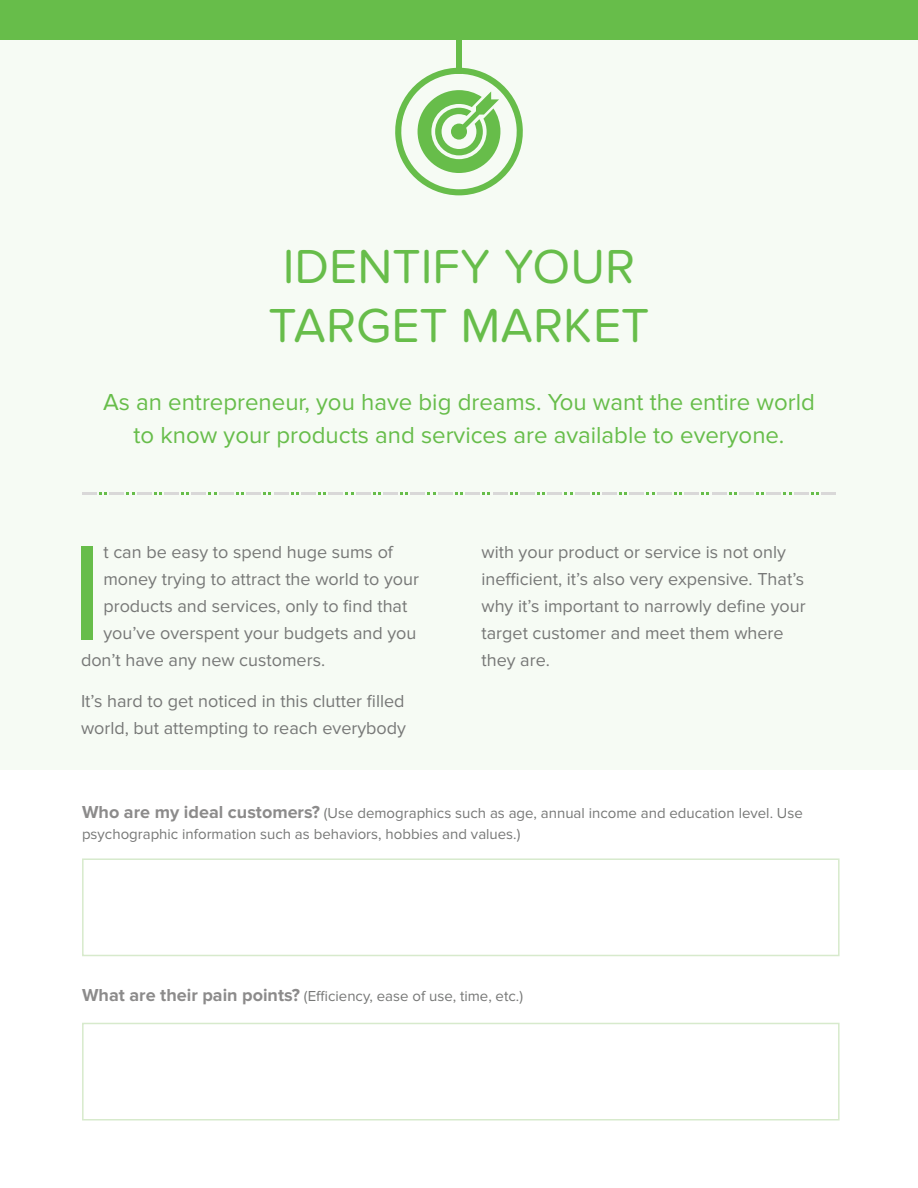
<style>
.page{position:relative;width:918px;height:1188px;background:#fff}
.page>*{position:absolute;margin:0;border:0;box-sizing:border-box;transform-origin:0 0}
.Paragraph_Style{font:139.5px "Proxima Nova";color:#67bd4a}
.Section_Title{font:49.5px/59.4px "Proxima Nova Soft";color:#67bd4a}
.Paragraph_Style-2{font:24px/33px "Proxima Nova";color:#67bd4a;text-align:center}
.Paragraph_Style-3{font:18px/27px "Proxima Nova";color:#777877}
.Paragraph_Style-4{font:15px/21px "Proxima Nova";color:#777877}
.s1{font-weight:700;font-size:18px;color:#8c8b8b}
</style>
<div class="page">
<div style="left:0;top:30px;width:918px;height:740px;background:#f6fbf4"></div>
<svg style="left:82px;top:493px;width:754px;height:2px"></svg>
<svg style="left:395px;top:68px;width:128px;height:127px"></svg>
<div style="left:456px;top:0;width:6px;height:74px;background:#67bd4a"></div>
<div style="left:0;top:0;width:918px;height:39px;background:#67bd4a"></div>
<div style="left:82px;top:858px;width:758px;height:98px;border:2px solid #d7eacc"></div>
<div style="left:82px;top:1023px;width:758px;height:97px;border:2px solid #d7eacc"></div>
<p class="Section_Title" style="left:269px;top:237px;width:382px">IDENTIFY YOUR<br>TARGET MARKET</p>
<p class="Paragraph_Style-2" style="left:103px;top:386px;width:713px">As an entrepreneur, you have big dreams. You want the entire world to know your products and services are available to everyone.</p>
<p class="Paragraph_Style" style="left:70px;top:513px;width:35px">I</p>
<p class="Paragraph_Style-3" style="left:103px;top:539px;width:291px">t can be easy to spend huge sums of</p>
<p class="Paragraph_Style-3" style="left:103px;top:566px;width:317px">money trying to attract the world to your</p>
<p class="Paragraph_Style-3" style="left:103px;top:593px;width:305px">products and services, only to find that</p>
<p class="Paragraph_Style-3" style="left:103px;top:620px;width:315px">you’ve overspent your budgets and you</p>
<p class="Paragraph_Style-3" style="left:81px;top:647px;width:246px">don’t have any new customers.</p>
<p class="Paragraph_Style-3" style="left:81px;top:687px;width:327px">It’s hard to get noticed in this clutter filled world, but attempting to reach everybody</p>
<p class="Paragraph_Style-3" style="left:482px;top:539px;width:326px">with your product or service is not only inefficient, it’s also very expensive. That’s why it’s important to narrowly define your target customer and meet them where they are.</p>
<p class="Paragraph_Style-4" style="left:82px;top:802px;width:722px"><span class="s1">Who are my ideal customers?</span> (Use demographics such as age, annual income and education level. Use psychographic information such as behaviors, hobbies and values.)</p>
<p class="Paragraph_Style-4" style="left:82px;top:986px;width:443px"><span class="s1">What are their pain points?</span> (Efficiency, ease of use, time, etc.)</p>
</div>
